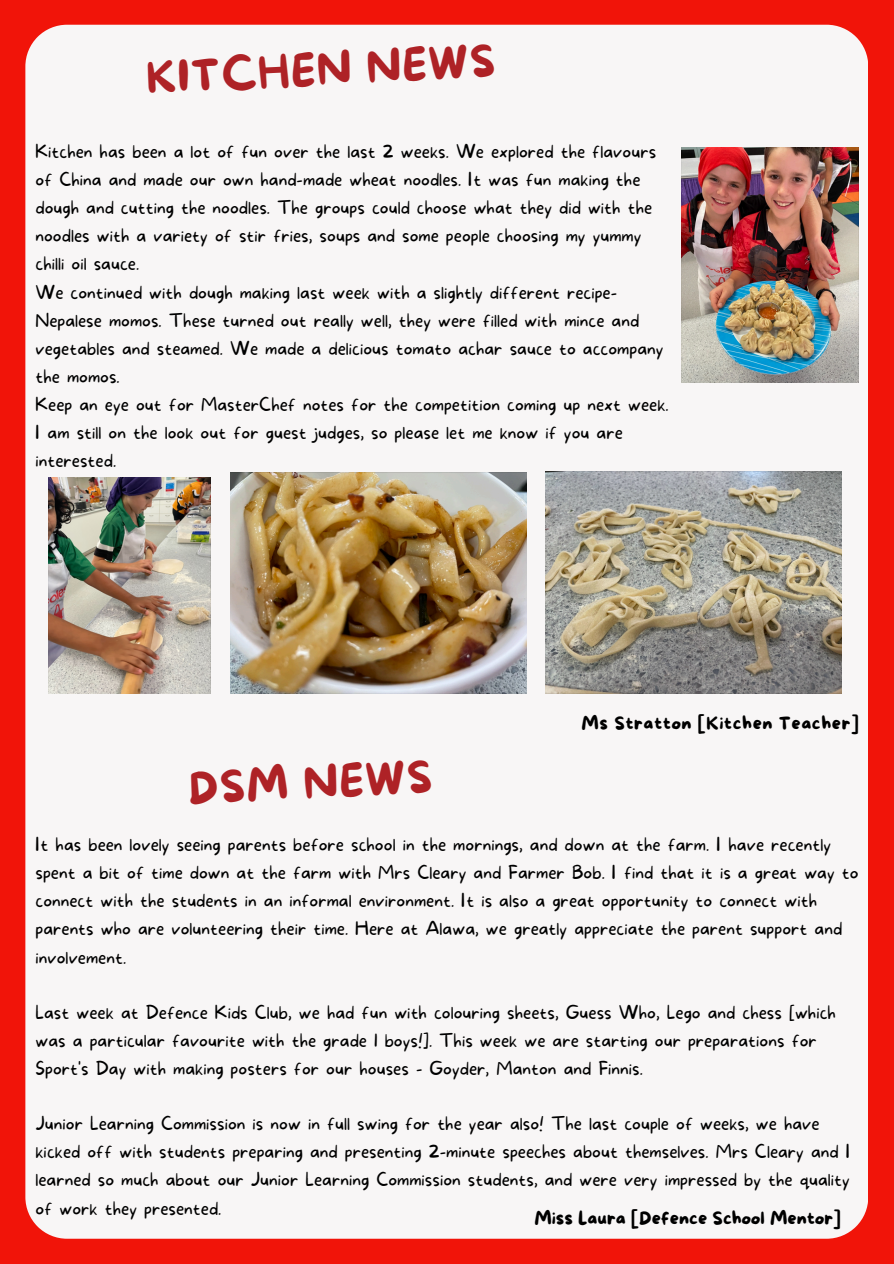
<style>
.page{position:relative;width:894px;height:1264px;background:#fff}
.page>*{position:absolute;margin:0;border:0;box-sizing:border-box;transform-origin:0 0}
.t1{font:43.5px "More Sugar";color:#ae2226}
.t2{font:100 18px/28.2px "More Sugar";color:#000}
.t3{font:18px "More Sugar";color:#000}
.t4{font:18px "More Sugar";letter-spacing:.03em;color:#000}
</style>
<div class="page">
<div style="left:0;top:0;width:893px;height:1263px;background:#f11409"></div>
<div style="left:25px;top:25px;width:843px;height:1213px;background:#f8f6f6"></div>
<img style="left:545px;top:472px;width:295px;height:221px">
<img style="left:681px;top:147px;width:177px;height:236px">
<img style="left:230px;top:472px;width:296px;height:222px">
<img style="left:48px;top:477px;width:162px;height:216px">
<p class="t1" style="left:145px;top:54px;width:350px;rotate:-3deg">KITCHEN NEWS</p>
<p class="t2" style="left:35px;top:138px;width:622px">Kitchen has been a lot of fun over the last 2 weeks. We explored the flavours of China and made our own hand-made wheat noodles. It was fun making the dough and cutting the noodles. The groups could choose what they did with the noodles with a variety of stir fries, soups and some people choosing my yummy chilli oil sauce.</p>
<p class="t2" style="left:35px;top:279px;width:629px">We continued with dough making last week with a slightly different recipe-Nepalese momos. These turned out really well, they were filled with mince and vegetables and steamed. We made a delicious tomato achar sauce to accompany the momos.</p>
<p class="t2" style="left:35px;top:391px;width:634px">Keep an eye out for MasterChef notes for the competition coming up next week.<br>I am still on the look out for guest judges, so please let me know if you are interested.</p>
<p class="t4" style="left:581px;top:713px;width:278px">Ms Stratton [Kitchen Teacher]</p>
<h1 class="t1" style="left:187px;top:765px;width:245px;rotate:-3deg">DSM NEWS</h1>
<p class="t2" style="left:35px;top:831px;width:824px">It has been lovely seeing parents before school in the mornings, and down at the farm. I have recently spent a bit of time down at the farm with Mrs Cleary and Farmer Bob. I find that it is a great way to connect with the students in an informal environment. It is also a great opportunity to connect with parents who are volunteering their time. Here at Alawa, we greatly appreciate the parent support and involvement.</p>
<p class="t2" style="left:35px;top:998px;width:801px">Last week at Defence Kids Club, we had fun with colouring sheets, Guess Who, Lego and chess [which was a particular favourite with the grade 1 boys!]. This week we are starting our preparations for<br>Sport's Day with making posters for our houses - Goyder, Manton and Finnis.</p>
<p class="t2" style="left:35px;top:1110px;width:816px">Junior Learning Commission is now in full swing for the year also! The last couple of weeks, we have kicked off with students preparing and presenting 2-minute speeches about themselves. Mrs Cleary and I learned so much about our Junior Learning Commission students, and were very impressed by the quality of work they presented.</p>
<p class="t3" style="left:534px;top:1208px;width:308px">Miss Laura [Defence School Mentor]</p>
</div>
